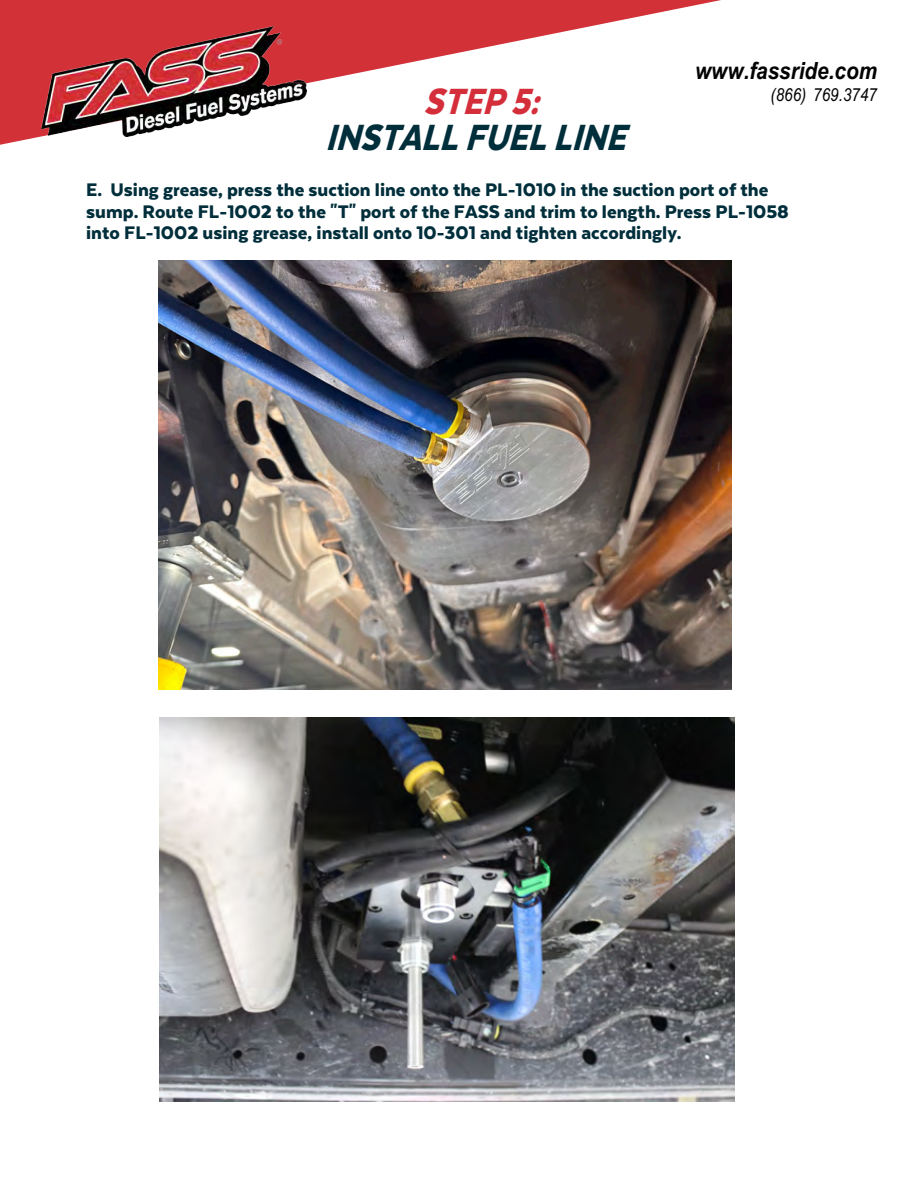
<style>
.page{position:relative;width:918px;height:1188px;background:#fff}
.page>*{position:absolute;margin:0;border:0;box-sizing:border-box;transform-origin:0 0}
.t1{font:italic 900 42px "Texta";color:#002e3b;scale:.87 1}
.t2{font:italic 900 42px "Texta";color:#d52e3b;scale:.87 1}
.t3{font:italic 700 23.7px "Arial";color:#020302;scale:.87 1}
.t4{font:900 21px/21.6px "Texta";color:#002e3b}
.t5{font:italic 18px "Arial";letter-spacing:.005em;color:#020302;scale:.84 1}
</style>
<div class="page">
<svg style="left:0;top:0;width:721px;height:145px"></svg>
<img style="left:42px;top:27px;width:264px;height:109px">
<img style="left:159px;top:260px;width:573px;height:430px">
<img style="left:159px;top:718px;width:575px;height:383px">
<h1 class="t2" style="left:424px;top:79px;width:147px">STEP 5:</h1>
<h1 class="t1" style="left:326px;top:116px;width:359px">INSTALLFUELLINE</h1>
<p class="t3" style="left:695px;top:55px;width:211px">www.fassride.com</p>
<p class="t5" style="left:771px;top:83px;width:128px">(866) 769.3747</p>
<p class="t4" style="left:86px;top:179px;width:704px">E. Using grease, press the suction line onto the PL-1010 in the suction port of the sump. Route FL-1002 to the "T" port of the FASS and trim to length. Press PL-1058 into FL-1002 using grease, install onto 10-301 and tighten accordingly.</p>
</div>
